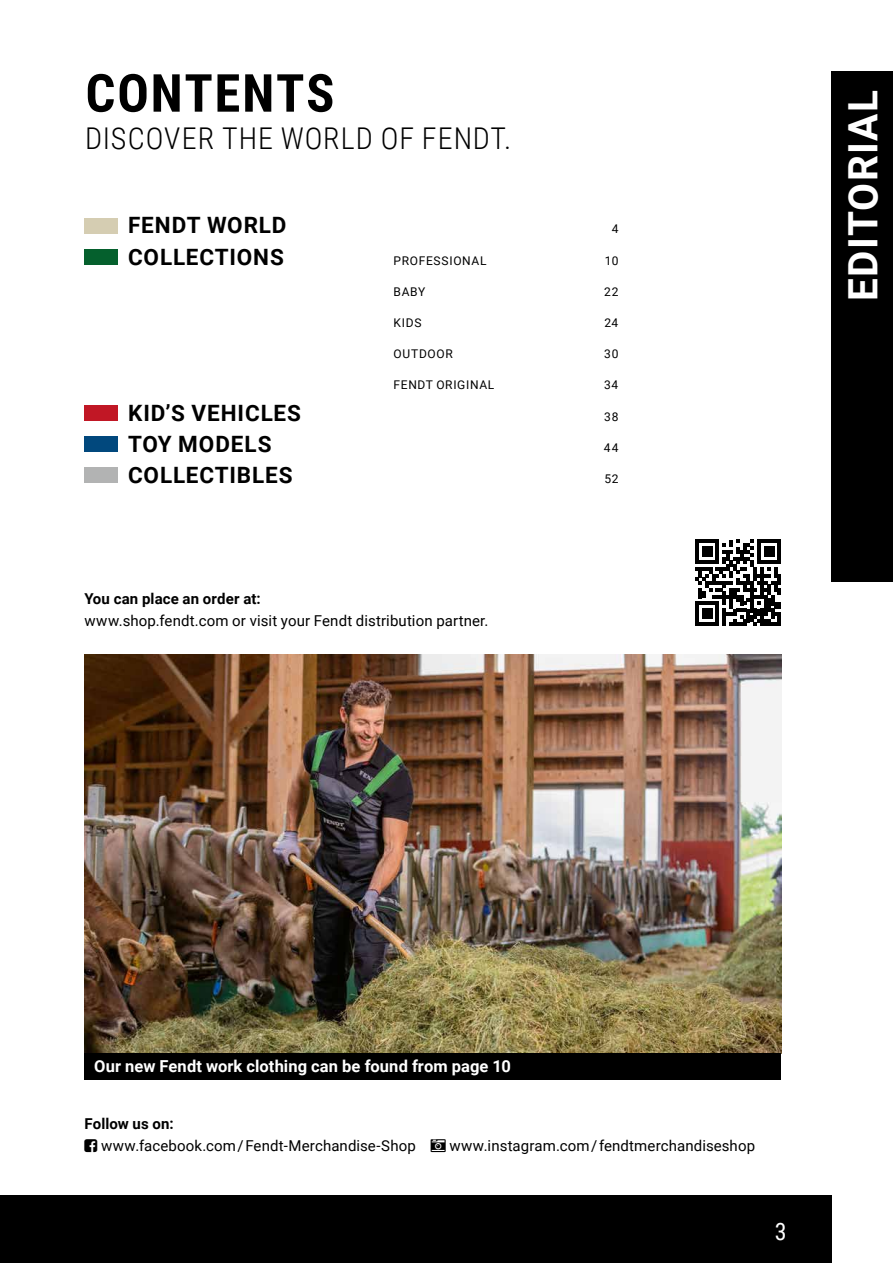
<style>
.page{position:relative;width:893px;height:1263px;background:#fff}
.page>*{position:absolute;margin:0;border:0;box-sizing:border-box;transform-origin:0 0}
.t1{font:700 52.5px "Roboto Condensed";letter-spacing:.03em;color:#000}
.t2{font:700 40.5px "Roboto";letter-spacing:.03em;color:#fff}
.t3{font:300 30px "Roboto Condensed";letter-spacing:.03em;color:#000}
.t4{font:24px "Roboto Condensed";color:#fff}
.t5{font:700 22.5px "Roboto";letter-spacing:.04em;color:#000}
.t6{font:700 16.5px "Roboto";letter-spacing:.005em;color:#fff}
.t7{font:15px "Roboto";letter-spacing:.01em;color:#000}
.t8{font:700 15px "Roboto";letter-spacing:.01em;color:#000}
.t9{font:12px "Roboto";letter-spacing:.055em;color:#000}
</style>
<div class="page">
<img style="left:85px;top:654px;width:696px;height:400px">
<div style="left:85px;top:1054px;width:696px;height:26px;background:#000"></div>
<svg style="left:695px;top:540px;width:86px;height:86px"></svg>
<hr style="left:778px;top:612px;width:3px;height:14px;background:#000">
<div style="left:831px;top:71px;width:62px;height:510px;background:#000"></div>
<div style="left:0;top:1195px;width:831px;height:68px;background:#000"></div>
<div style="left:85px;top:218px;width:33px;height:15px;background:#d5cdb2"></div>
<div style="left:85px;top:249px;width:33px;height:16px;background:#05602d"></div>
<div style="left:85px;top:405px;width:33px;height:16px;background:#c11725"></div>
<div style="left:85px;top:437px;width:33px;height:15px;background:#01487d"></div>
<div style="left:85px;top:468px;width:33px;height:15px;background:#b2b3b3"></div>
<h1 class="t1" style="left:85px;top:56px;width:250px">CONTENTS</h1>
<h3 class="t3" style="left:85px;top:117px;width:428px">DISCOVER THE WORLD OF FENDT.</h3>
<h3 class="t5" style="left:128px;top:210px;width:160px">FENDT WORLD</h3>
<p class="t9" style="left:612px;top:221px;width:8px">4</p>
<h3 class="t5" style="left:128px;top:241px;width:157px">COLLECTIONS</h3>
<p class="t9" style="left:394px;top:252px;width:95px">PROFESSIONAL</p>
<p class="t9" style="left:605px;top:252px;width:15px">10</p>
<p class="t9" style="left:394px;top:283px;width:33px">BABY</p>
<p class="t9" style="left:604px;top:283px;width:16px">22</p>
<p class="t9" style="left:394px;top:314px;width:29px">KIDS</p>
<p class="t9" style="left:604px;top:314px;width:16px">24</p>
<p class="t9" style="left:394px;top:345px;width:61px">OUTDOOR</p>
<p class="t9" style="left:604px;top:345px;width:16px">30</p>
<p class="t9" style="left:394px;top:377px;width:102px">FENDT ORIGINAL</p>
<p class="t9" style="left:604px;top:377px;width:16px">34</p>
<h3 class="t5" style="left:128px;top:397px;width:174px">KID’S VEHICLES</h3>
<p class="t9" style="left:604px;top:408px;width:16px">38</p>
<h3 class="t5" style="left:128px;top:428px;width:145px">TOY MODELS</h3>
<p class="t9" style="left:604px;top:439px;width:16px">44</p>
<h3 class="t5" style="left:128px;top:459px;width:166px">COLLECTIBLES</h3>
<p class="t9" style="left:604px;top:470px;width:16px">52</p>
<p class="t8" style="left:85px;top:588px;width:178px">You can place an order at:</p>
<p class="t7" style="left:85px;top:610px;width:405px">www.shop.fendt.com or visit your Fendt distribution partner.</p>
<h2 class="t2" style="left:835px;top:301px;width:213px;rotate:-90deg">EDITORIAL</h2>
<p class="t6" style="left:94px;top:1054px;width:418px">Our new Fendt work clothing can be found from page 10</p>
<p class="t8" style="left:85px;top:1113px;width:91px">Follow us on:</p>
<p class="t7" style="left:101px;top:1135px;width:316px">www.facebook.com / Fendt-Merchandise-Shop</p>
<p class="t7" style="left:449px;top:1135px;width:307px">www.instagram.com / fendtmerchandiseshop</p>
<h3 class="t4" style="left:775px;top:1214px;width:13px">3</h3>
</div>
